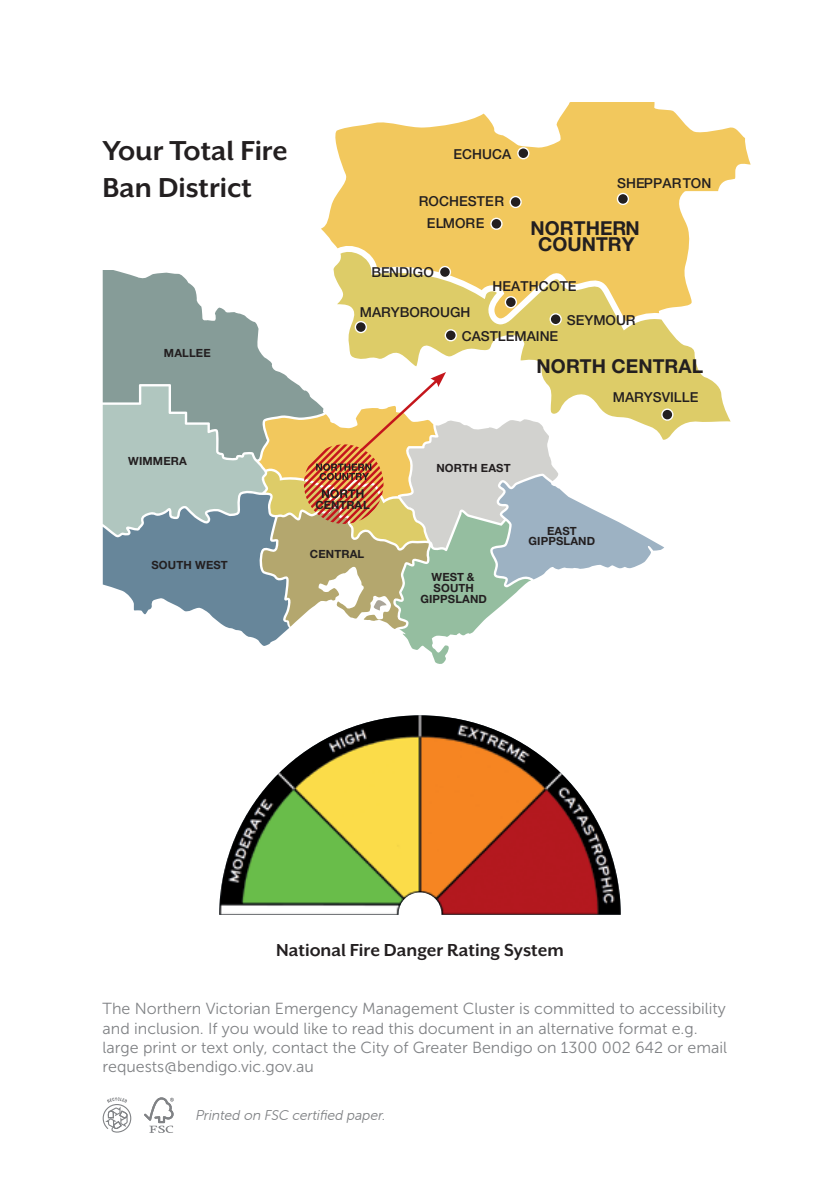
<style>
.page{position:relative;width:840px;height:1191px;background:#fff}
.page>*{position:absolute;margin:0;border:0;box-sizing:border-box;transform-origin:0 0}
.t1{font:700 31.6px/37.8px "Mr Eaves XL San OT";color:#231f20}
.t2{font:700 20px "Mr Eaves XL San OT";color:#231f20}
.t3{font:700 19.2px/16.4px "Helvetica Neue LT Std";letter-spacing:.005em;color:#231f20;text-align:center}
.t4{font:16px/19.2px "Museo Sans 300";color:#808285}
.t5{font:italic 14.2px "Museo Sans Rounded 300";color:#808285}
.t6{font:500 13.8px "Helvetica Neue LT Std";color:#231f20}
.t7{font:700 11.4px "Helvetica Neue LT Std";color:#231f20}
.t8{font:700 11.2px/10.8px "Helvetica Neue LT Std";letter-spacing:.01em;color:#231f20;text-align:center}
</style>
<div class="page">
<svg style="left:321px;top:102px;width:429px;height:149px;fill:#f2c85d"></svg>
<svg style="left:333px;top:251px;width:397px;height:180px"></svg>
<svg style="left:504px;top:296px;width:12px;height:12px"></svg>
<svg style="left:438px;top:266px;width:13px;height:12px"></svg>
<div style="left:490px;top:218px;width:12px;height:12px;background:#231f20;border:1px solid #fff;border-radius:50%"></div>
<svg style="left:616px;top:193px;width:12px;height:12px"></svg>
<svg style="left:509px;top:196px;width:12px;height:12px"></svg>
<div style="left:517px;top:147px;width:12px;height:12px;background:#231f20;border:1px solid #fff;border-radius:50%"></div>
<svg style="left:103px;top:270px;width:95px;height:32px;fill:#869c98"></svg>
<svg style="left:103px;top:302px;width:571px;height:362px"></svg>
<img style="left:219px;top:715px;width:401px;height:199px">
<svg style="left:144px;top:1097px;width:30px;height:36px"></svg>
<svg style="left:103px;top:1097px;width:28px;height:35px"></svg>
<h1 class="t1" style="left:103px;top:131px;width:187px">Your Total Fire<br>Ban District</h1>
<p class="t8" style="left:164px;top:347px;width:48px">MALLEE</p>
<p class="t8" style="left:128px;top:455px;width:60px">WIMMERA</p>
<p class="t8" style="left:151px;top:559px;width:78px">SOUTH WEST</p>
<p class="t6" style="left:453px;top:146px;width:59px">ECHUCA</p>
<p class="t6" style="left:418px;top:193px;width:87px">ROCHESTER</p>
<p class="t6" style="left:426px;top:215px;width:59px">ELMORE</p>
<p class="t6" style="left:371px;top:264px;width:64px">BENDIGO</p>
<p class="t6" style="left:617px;top:175px;width:96px">SHEPPARTON</p>
<p class="t3" style="left:530px;top:219px;width:111px">NORTHERN<br>COUNTRY</p>
<p class="t6" style="left:492px;top:278px;width:86px">HEATHCOTE</p>
<p class="t6" style="left:359px;top:304px;width:112px">MARYBOROUGH</p>
<p class="t6" style="left:566px;top:312px;width:70px">SEYMOUR</p>
<p class="t3" style="left:536px;top:357px;width:168px">NORTH CENTRAL</p>
<p class="t6" style="left:461px;top:328px;width:98px">CASTLEMAINE</p>
<p class="t7" style="left:315px;top:498px;width:56px">CENTRAL</p>
<p class="t8" style="left:310px;top:549px;width:56px">CENTRAL</p>
<p class="t6" style="left:612px;top:388px;width:87px">MARYSVILLE</p>
<p class="t8" style="left:436px;top:463px;width:76px">NORTH EAST</p>
<p class="t8" style="left:420px;top:571px;width:68px">WEST &amp;<br>SOUTH<br>GIPPSLAND</p>
<p class="t8" style="left:528px;top:525px;width:68px">EAST<br>GIPPSLAND</p>
<p class="t2" style="left:276px;top:939px;width:289px">National Fire Danger Rating System</p>
<p class="t4" style="left:103px;top:999px;width:625px">The Northern Victorian Emergency Management Cluster is committed to accessibility and inclusion. If you would like to read this document in an alternative format e.g. large print or text only, contact the City of Greater Bendigo on 1300 002 642 or email requests@bendigo.vic.gov.au</p>
<p class="t5" style="left:195px;top:1107px;width:194px">Printed on FSC certified paper.</p>
</div>
